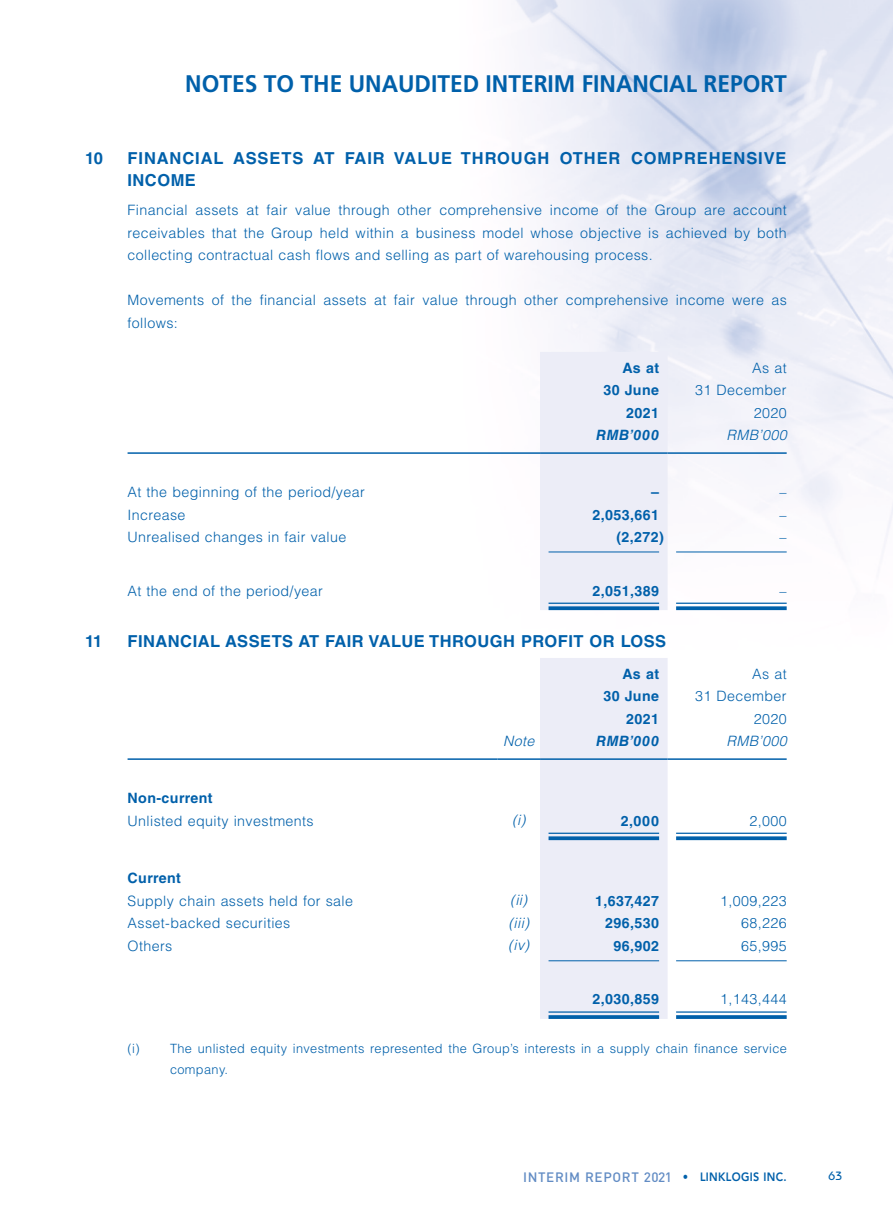
<style>
.page{position:relative;width:893px;height:1212px;background:#fff}
.page>*{position:absolute;margin:0;border:0;box-sizing:border-box;transform-origin:0 0}
.t1{font:700 24px "Frutiger LT Std";color:#0060aa;scale:.95 1}
._01_H1{font:700 16.5px/22.5px "Helvetica LT Std";letter-spacing:.055em;color:#0060aa}
._01_H1-2{font:700 16.5px "Helvetica LT Std";letter-spacing:.03em;color:#0060aa}
._00_txt{font:300 14.25px/22.5px "Helvetica LT Std";letter-spacing:.03em;color:#0060aa;text-align:justify}
._50_Table_txt{font:300 14.25px "Helvetica LT Std";letter-spacing:.03em;color:#0060aa}
._50_Table_txt-2{font:700 14.25px "Helvetica LT Std";letter-spacing:.03em;color:#0060aa}
._50_Table_txt-3{font:italic 300 14.25px "Helvetica LT Std";letter-spacing:.03em;color:#0060aa}
._50_Table_txt-4{font:italic 700 14.25px "Helvetica LT Std";letter-spacing:.05em;color:#0060aa}
.t2{font:500 13.5px "DIN Pro";letter-spacing:.05em;color:#628cc4}
._06_Notes{font:300 12.75px/21px "Helvetica LT Std";letter-spacing:.03em;color:#0060aa}
.t3{font:500 12px "Bauhaus Std";color:#0060aa}
.s1{font-family:"Frutiger LT Std";font-weight:300;font-size:12px;color:#0060aa}
.s2{font-family:"Avenir LT Std";font-weight:800;font-size:12px;color:#0060aa}
</style>
<div class="page">
<img style="left:127px;top:0;width:766px;height:611px">
<div style="left:540px;top:352px;width:128px;height:258px;background:#ecedf7"></div>
<hr style="left:128px;top:452px;width:412px;height:2px;background:#0060aa">
<hr style="left:540px;top:452px;width:128px;height:2px;background:#0060aa">
<hr style="left:668px;top:452px;width:119px;height:2px;background:#0060aa">
<hr style="left:549px;top:552px;width:110px;height:1px;background:#0060aa">
<hr style="left:676px;top:552px;width:111px;height:1px;background:#0060aa">
<hr style="left:549px;top:603px;width:110px;height:1px;background:#0060aa">
<svg style="left:549px;top:606px;width:110px;height:4px"></svg>
<hr style="left:676px;top:603px;width:111px;height:1px;background:#0060aa">
<svg style="left:676px;top:606px;width:111px;height:4px"></svg>
<div style="left:540px;top:658px;width:128px;height:361px;background:#ecedf7"></div>
<hr style="left:128px;top:758px;width:369px;height:2px;background:#0060aa">
<hr style="left:497px;top:758px;width:43px;height:2px;background:#0060aa">
<hr style="left:540px;top:758px;width:128px;height:2px;background:#0060aa">
<hr style="left:668px;top:758px;width:119px;height:2px;background:#0060aa">
<hr style="left:549px;top:833px;width:110px;height:1px;background:#0060aa">
<svg style="left:549px;top:836px;width:110px;height:4px"></svg>
<hr style="left:676px;top:833px;width:111px;height:1px;background:#0060aa">
<svg style="left:676px;top:836px;width:111px;height:4px"></svg>
<hr style="left:549px;top:960px;width:110px;height:1px;background:#0060aa">
<hr style="left:676px;top:960px;width:111px;height:1px;background:#0060aa">
<hr style="left:549px;top:1011px;width:110px;height:2px;background:#0060aa">
<svg style="left:549px;top:1015px;width:110px;height:4px"></svg>
<hr style="left:676px;top:1011px;width:111px;height:2px;background:#0060aa">
<svg style="left:676px;top:1015px;width:111px;height:4px"></svg>
<h1 class="t1" style="left:185px;top:70px;width:635px">NOTES TO THE UNAUDITED INTERIM FINANCIAL REPORT</h1>
<p class="_01_H1-2" style="left:85px;top:148px;width:19px">10</p>
<p class="_01_H1" style="left:128px;top:146px;width:661px">FINANCIAL ASSETS AT FAIR VALUE THROUGH OTHER COMPREHENSIVE<br>INCOME</p>
<p class="_00_txt" style="left:128px;top:199px;width:661px">Financial assets at fair value through other comprehensive income of the Group are account receivables that the Group held within a business model whose objective is achieved by both collecting contractual cash flows and selling as part of warehousing process.</p>
<p class="_00_txt" style="left:128px;top:289px;width:661px">Movements of the financial assets at fair value through other comprehensive income were as follows:</p>
<p class="_50_Table_txt-2" style="left:623px;top:359px;width:38px">As at</p>
<p class="_50_Table_txt-2" style="left:604px;top:381px;width:57px">30 June</p>
<p class="_50_Table_txt-2" style="left:626px;top:404px;width:34px">2021</p>
<p class="_50_Table_txt" style="left:752px;top:359px;width:36px">As at</p>
<p class="_50_Table_txt" style="left:695px;top:381px;width:93px">31 December</p>
<p class="_50_Table_txt" style="left:754px;top:404px;width:34px">2020</p>
<p class="_50_Table_txt-4" style="left:596px;top:426px;width:64px">RMB’000</p>
<p class="_50_Table_txt-3" style="left:726px;top:425px;width:62px">RMB’000</p>
<p class="_50_Table_txt" style="left:128px;top:483px;width:239px">At the beginning of the period/year</p>
<p class="_50_Table_txt-2" style="left:651px;top:483px;width:9px">–</p>
<p class="_50_Table_txt" style="left:779px;top:483px;width:9px">–</p>
<p class="_50_Table_txt" style="left:128px;top:506px;width:59px">Increase</p>
<p class="_50_Table_txt-2" style="left:593px;top:506px;width:68px">2,053,661</p>
<p class="_50_Table_txt" style="left:779px;top:506px;width:9px">–</p>
<p class="_50_Table_txt" style="left:128px;top:528px;width:220px">Unrealised changes in fair value</p>
<p class="_50_Table_txt-2" style="left:616px;top:528px;width:49px">(2,272)</p>
<p class="_50_Table_txt" style="left:779px;top:528px;width:9px">–</p>
<p class="_50_Table_txt" style="left:128px;top:582px;width:197px">At the end of the period/year</p>
<p class="_50_Table_txt-2" style="left:593px;top:582px;width:68px">2,051,389</p>
<p class="_50_Table_txt" style="left:779px;top:582px;width:9px">–</p>
<p class="_01_H1-2" style="left:85px;top:631px;width:19px">11</p>
<p class="_01_H1-2" style="left:128px;top:631px;width:540px">FINANCIAL ASSETS AT FAIR VALUE THROUGH PROFIT OR LOSS</p>
<p class="_50_Table_txt-2" style="left:623px;top:665px;width:38px">As at</p>
<p class="_50_Table_txt-2" style="left:604px;top:687px;width:57px">30 June</p>
<p class="_50_Table_txt-2" style="left:626px;top:710px;width:34px">2021</p>
<p class="_50_Table_txt" style="left:752px;top:665px;width:36px">As at</p>
<p class="_50_Table_txt" style="left:695px;top:687px;width:93px">31 December</p>
<p class="_50_Table_txt" style="left:754px;top:710px;width:34px">2020</p>
<p class="_50_Table_txt-3" style="left:503px;top:731px;width:33px">Note</p>
<p class="_50_Table_txt-4" style="left:596px;top:732px;width:64px">RMB’000</p>
<p class="_50_Table_txt-3" style="left:726px;top:731px;width:62px">RMB’000</p>
<p class="_50_Table_txt-2" style="left:128px;top:789px;width:87px">Non-current</p>
<p class="_50_Table_txt" style="left:128px;top:812px;width:188px">Unlisted equity investments</p>
<p class="_50_Table_txt-3" style="left:512px;top:811px;width:15px">(i)</p>
<p class="_50_Table_txt-2" style="left:621px;top:812px;width:40px">2,000</p>
<p class="_50_Table_txt" style="left:749px;top:812px;width:39px">2,000</p>
<p class="_50_Table_txt-2" style="left:128px;top:870px;width:55px">Current</p>
<p class="_50_Table_txt" style="left:128px;top:892px;width:227px">Supply chain assets held for sale</p>
<p class="_50_Table_txt-3" style="left:510px;top:891px;width:19px">(ii)</p>
<p class="_50_Table_txt-2" style="left:595px;top:892px;width:65px">1,637,427</p>
<p class="_50_Table_txt" style="left:720px;top:892px;width:68px">1,009,223</p>
<p class="_50_Table_txt" style="left:128px;top:914px;width:164px">Asset-backed securities</p>
<p class="_50_Table_txt-3" style="left:508px;top:914px;width:22px">(iii)</p>
<p class="_50_Table_txt-2" style="left:605px;top:915px;width:55px">296,530</p>
<p class="_50_Table_txt" style="left:741px;top:914px;width:47px">68,226</p>
<p class="_50_Table_txt" style="left:128px;top:937px;width:46px">Others</p>
<p class="_50_Table_txt-3" style="left:508px;top:936px;width:22px">(iv)</p>
<p class="_50_Table_txt-2" style="left:613px;top:937px;width:47px">96,902</p>
<p class="_50_Table_txt" style="left:741px;top:937px;width:47px">65,995</p>
<p class="_50_Table_txt-2" style="left:593px;top:991px;width:68px">2,030,859</p>
<p class="_50_Table_txt" style="left:720px;top:990px;width:68px">1,143,444</p>
<p class="_06_Notes" style="left:170px;top:1038px;width:618px;text-indent:-43px">(i) The unlisted equity investments represented the Group’s interests in a supply chain finance service company.</p>
<p class="t2" style="left:523px;top:1167px;width:265px">INTERIM REPORT 2021 <span class="s1">•</span> <span class="s2">LINKLOGIS INC.</span></p>
<p class="t3" style="left:828px;top:1169px;width:15px">63</p>
</div>
